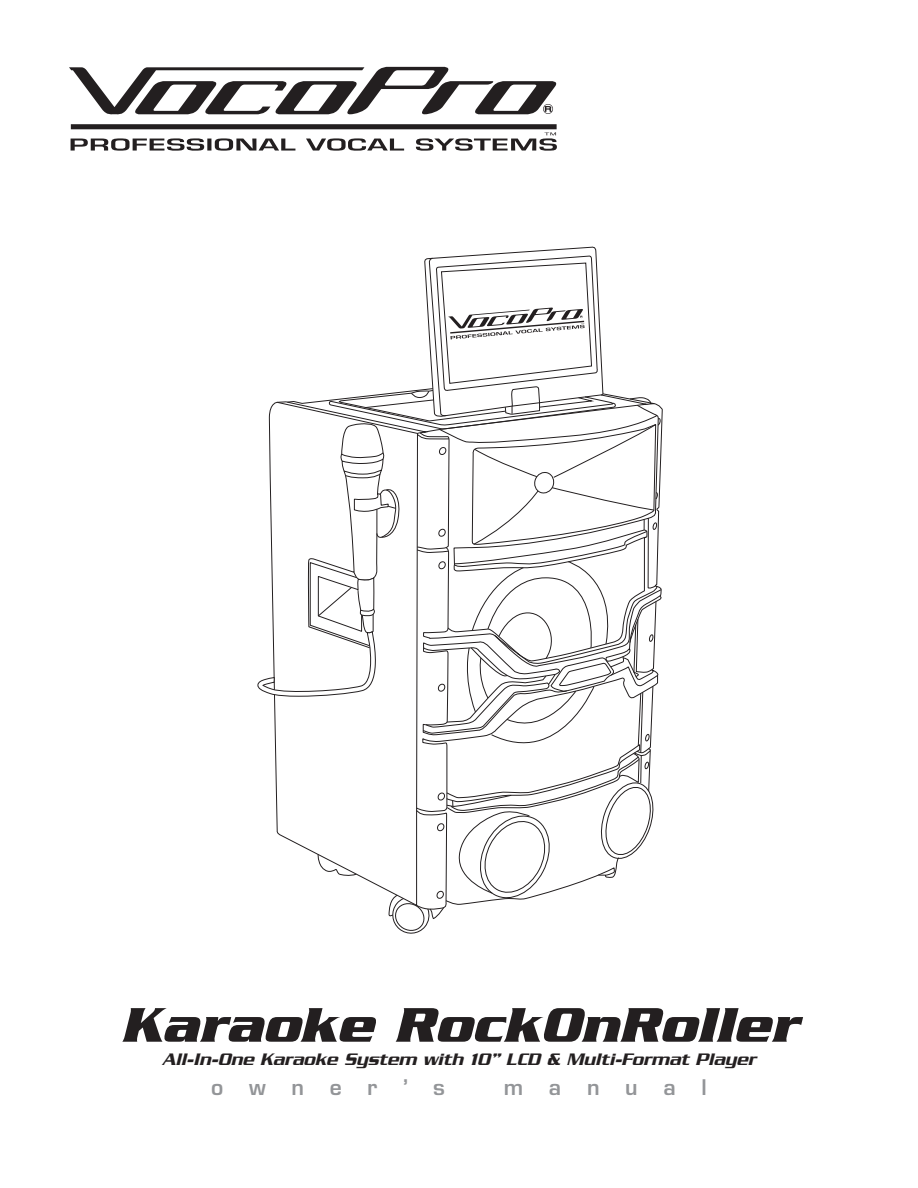
<style>
.page{position:relative;width:918px;height:1188px;background:#fff}
.page>*{position:absolute;margin:0;border:0;box-sizing:border-box;transform-origin:0 0}
.t1{font:italic 700 52.5px "Serpentine";color:#231f20}
.t2{font:600 21px "Eurostile";letter-spacing:1.225em;color:#939598}
.t3{font:italic 500 18px "Serpentine";color:#231f20}
</style>
<div class="page">
<svg style="left:69px;top:67px;width:488px;height:84px"></svg>
<svg style="left:257px;top:246px;width:406px;height:688px"></svg>
<p class="t1" style="left:121px;top:995px;width:678px">Karaoke RockOnRoller</p>
<p class="t3" style="left:162px;top:1049px;width:595px">All-In-One Karaoke System with 10” LCD &amp; Multi-Format Player</p>
<p class="t2" style="left:211px;top:1074px;width:235px">owner’s</p>
<p class="t2" style="left:504px;top:1074px;width:205px">manual</p>
</div>
